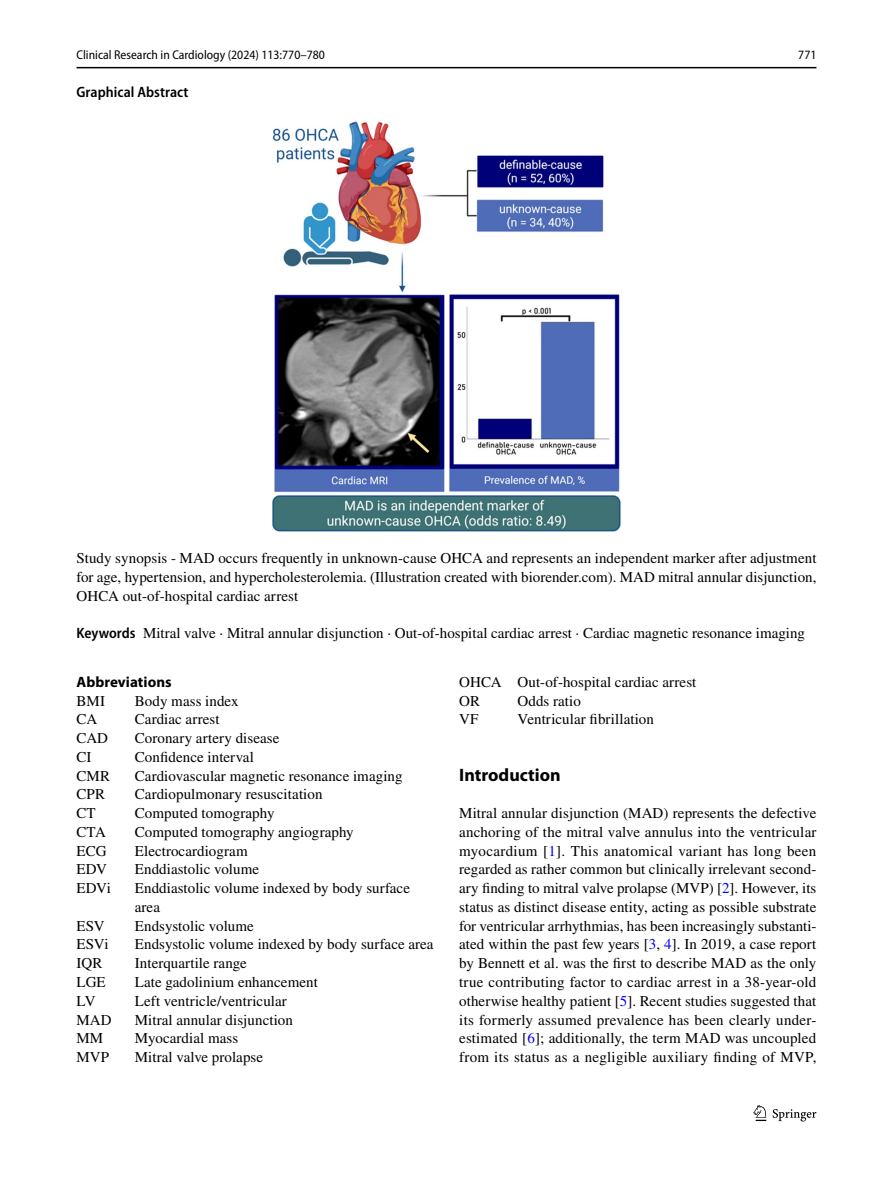
<style>
.page{position:relative;width:893px;height:1187px;background:#fff}
.page>*{position:absolute;margin:0;border:0;box-sizing:border-box;transform-origin:0 0}
.t1{font:700 18px "Myriad Pro";color:#000}
.t2{font:15px/18.8px "STIX";letter-spacing:.005em;color:#000;text-align:justify}
.t3{font:600 semi-condensed 15px "Myriad Pro";letter-spacing:.005em;color:#000}
.t4{font:700 15px "Myriad Pro";letter-spacing:.005em;color:#000}
.t5{font:semi-condensed 12.75px "Myriad Pro";color:#000}
.s1{font-family:"Myriad Pro";font-weight:600;font-stretch:semi-condensed}
.s2{color:#00f}
</style>
<div class="page">
<hr style="left:77px;top:67px;width:739px;height:1px;background:#000">
<svg style="left:753px;top:1105px;width:13px;height:15px"></svg>
<svg style="left:773px;top:1109px;width:43px;height:12px"></svg>
<img style="left:272px;top:122px;width:349px;height:409px">
<p class="t5" style="left:77px;top:48px;width:250px">Clinical Research in Cardiology (2024) 113:770–780</p>
<p class="t5" style="left:798px;top:48px;width:20px">771</p>
<p class="t3" style="left:77px;top:83px;width:114px">Graphical Abstract</p>
<p class="t2" style="left:77px;top:549px;width:741px">Study synopsis - MAD occurs frequently in unknown-cause OHCA and represents an independent marker after adjustment for age, hypertension, and hypercholesterolemia. (Illustration created with biorender.com). MAD mitral annular disjunction, OHCA out-of-hospital cardiac arrest</p>
<p class="t2" style="left:77px;top:624px;width:730px"><span class="s1">Keywords</span> Mitral valve · Mitral annular disjunction · Out-of-hospital cardiac arrest · Cardiac magnetic resonance imaging</p>
<p class="t4" style="left:77px;top:672px;width:97px">Abbreviations</p>
<p class="t2" style="left:77px;top:692px;width:30px">BMI</p>
<p class="t2" style="left:135px;top:692px;width:105px">Body mass index</p>
<p class="t2" style="left:77px;top:711px;width:22px">CA</p>
<p class="t2" style="left:135px;top:711px;width:86px">Cardiac arrest</p>
<p class="t2" style="left:77px;top:729px;width:33px">CAD</p>
<p class="t2" style="left:135px;top:729px;width:146px">Coronary artery disease</p>
<p class="t2" style="left:77px;top:748px;width:17px">CI</p>
<p class="t2" style="left:135px;top:748px;width:121px">Confidence interval</p>
<p class="t2" style="left:77px;top:767px;width:35px">CMR</p>
<p class="t2" style="left:135px;top:767px;width:269px">Cardiovascular magnetic resonance imaging</p>
<p class="t2" style="left:77px;top:786px;width:30px">CPR</p>
<p class="t2" style="left:135px;top:786px;width:189px">Cardiopulmonary resuscitation</p>
<p class="t2" style="left:77px;top:804px;width:21px">CT</p>
<p class="t2" style="left:135px;top:804px;width:141px">Computed tomography</p>
<p class="t2" style="left:77px;top:823px;width:31px">CTA</p>
<p class="t2" style="left:135px;top:823px;width:220px">Computed tomography angiography</p>
<p class="t2" style="left:77px;top:842px;width:32px">ECG</p>
<p class="t2" style="left:135px;top:842px;width:114px">Electrocardiogram</p>
<p class="t2" style="left:77px;top:861px;width:32px">EDV</p>
<p class="t2" style="left:135px;top:861px;width:126px">Enddiastolic volume</p>
<p class="t2" style="left:77px;top:879px;width:36px">EDVi</p>
<p class="t2" style="left:135px;top:879px;width:277px">Enddiastolic volume indexed by body surface area</p>
<p class="t2" style="left:77px;top:917px;width:30px">ESV</p>
<p class="t2" style="left:135px;top:917px;width:121px">Endsystolic volume</p>
<p class="t2" style="left:77px;top:936px;width:34px">ESVi</p>
<p class="t2" style="left:135px;top:936px;width:300px">Endsystolic volume indexed by body surface area</p>
<p class="t2" style="left:77px;top:954px;width:27px">IQR</p>
<p class="t2" style="left:135px;top:954px;width:114px">Interquartile range</p>
<p class="t2" style="left:77px;top:973px;width:31px">LGE</p>
<p class="t2" style="left:135px;top:973px;width:185px">Late gadolinium enhancement</p>
<p class="t2" style="left:77px;top:992px;width:20px">LV</p>
<p class="t2" style="left:135px;top:992px;width:154px">Left ventricle/ventricular</p>
<p class="t2" style="left:77px;top:1011px;width:37px">MAD</p>
<p class="t2" style="left:135px;top:1011px;width:160px">Mitral annular disjunction</p>
<p class="t2" style="left:77px;top:1029px;width:28px">MM</p>
<p class="t2" style="left:135px;top:1029px;width:105px">Myocardial mass</p>
<p class="t2" style="left:77px;top:1048px;width:34px">MVP</p>
<p class="t2" style="left:135px;top:1048px;width:130px">Mitral valve prolapse</p>
<p class="t2" style="left:459px;top:673px;width:239px">OHCA Out-of-hospital cardiac arrest<br>OR</p>
<p class="t2" style="left:518px;top:692px;width:65px">Odds ratio</p>
<p class="t2" style="left:459px;top:711px;width:21px">VF</p>
<p class="t2" style="left:518px;top:711px;width:138px">Ventricular fibrillation</p>
<p class="t1" style="left:459px;top:762px;width:103px">Introduction</p>
<p class="t2" style="left:459px;top:804px;width:359px">Mitral annular disjunction (MAD) represents the defective anchoring of the mitral valve annulus into the ventricular myocardium [<span class="s2">1</span>]. This anatomical variant has long been regarded as rather common but clinically irrelevant second&shy;ary finding to mitral valve prolapse (MVP) [<span class="s2">2</span>]. However, its status as distinct disease entity, acting as possible substrate for ventricular arrhythmias, has been increasingly substanti&shy;ated within the past few years [<span class="s2">3</span>, <span class="s2">4</span>]. In 2019, a case report by Bennett et al. was the first to describe MAD as the only true contributing factor to cardiac arrest in a 38-year-old otherwise healthy patient [<span class="s2">5</span>]. Recent studies suggested that its formerly assumed prevalence has been clearly under&shy;estimated [<span class="s2">6</span>]; additionally, the term MAD was uncoupled from its status as a negligible auxiliary finding of MVP,</p>
</div>
